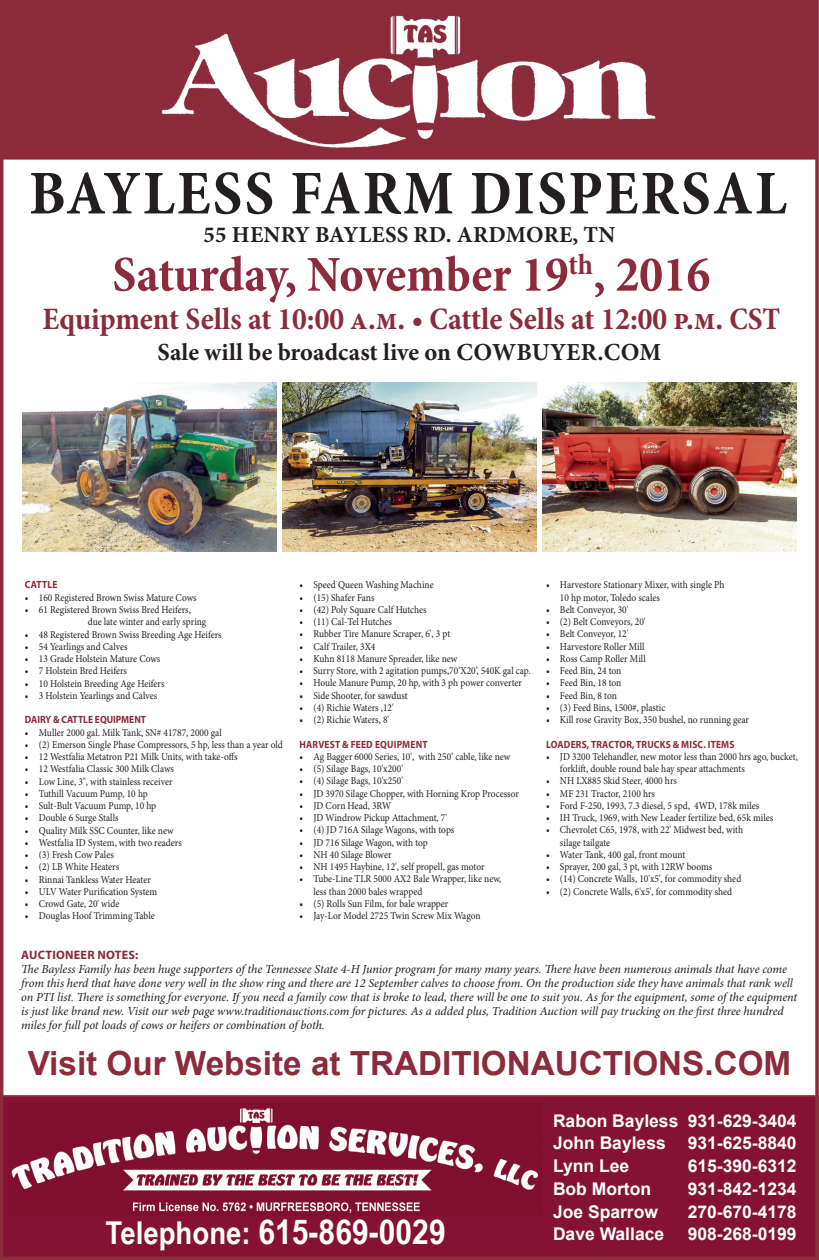
<style>
.page{position:relative;width:819px;height:1260px;background:#fff}
.page>*{position:absolute;margin:0;border:0;box-sizing:border-box;transform-origin:0 0}
.t1{font:700 condensed 63px "Minion Pro";letter-spacing:.035em;color:#231f20}
.t2{font:700 condensed 50.75px "Minion Pro";color:#8b2b3b}
.t3{font:700 34.3px "Arial Narrow";color:#fff;scale:1.07 1}
.t4{font:700 33.25px "Arial";color:#8b2b3b}
.t5{font:700 condensed 31.5px "Minion Pro";color:#8b2b3b}
.t6{font:700 24.5px "Minion Pro";letter-spacing:.005em;color:#231f20}
.t7{font:700 22.93px "Minion Pro";letter-spacing:.01em;color:#231f20}
.t8{font:700 17.5px/22.8px "Arial";color:#fff}
.t9{font:italic 12.25px/14px "Minion Pro";letter-spacing:-.01em;color:#231f20}
.t10{font:700 12.25px "Myriad Pro";letter-spacing:.02em;color:#8b2b3b}
.t11{font:10.5px/12.2px "Minion Pro";color:#231f20;scale:.9 1}
.t12{font:700 10.5px "Myriad Pro";letter-spacing:.02em;color:#8b2b3b;scale:.9 1}
.t13{font:700 10.5px "Myriad Pro";color:#8b2b3b;scale:.9 1}
.s1{font-size:31.5px}
</style>
<div class="page">
<div style="left:1px;top:1096px;width:817px;height:163px;background:#851134"></div>
<div style="left:5px;top:5px;width:809px;height:155px;background:#8b2b3b"></div>
<div style="left:0;top:0;width:819px;height:1260px;border:4px solid #8b2b3b"></div>
<img style="left:160px;top:12px;width:499px;height:136px">
<img style="left:11px;top:1108px;width:528px;height:105px">
<img style="left:22px;top:382px;width:254px;height:169px">
<img style="left:282px;top:382px;width:254px;height:169px">
<img style="left:542px;top:382px;width:254px;height:169px">
<h1 class="t1" style="left:29px;top:150px;width:759px">BAYLESS FARM DISPERSAL</h1>
<h2 class="t2" style="left:112px;top:239px;width:599px">Saturday, November 19<sup>th</sup>, 2016</h2>
<h3 class="t5" style="left:42px;top:297px;width:739px">Equipment Sells at 10:00 a.m. • Cattle Sells at 12:00 p.m. CST</h3>
<h3 class="t7" style="left:204px;top:219px;width:413px">55 HENRY BAYLESS RD. ARDMORE, TN</h3>
<h3 class="t6" style="left:158px;top:335px;width:505px">Sale will be broadcast live on COWBUYER.COM</h3>
<p class="t12" style="left:25px;top:578px;width:38px">CATTLE</p>
<p class="t11" style="left:25px;top:591px;width:192px">• 160 Registered Brown Swiss Mature Cows</p>
<p class="t11" style="left:88px;top:604px;width:133px;text-indent:-63px">• 61 Registered Brown Swiss Bred Heifers, due late winter and early spring</p>
<p class="t11" style="left:25px;top:628px;width:220px">• 48 Registered Brown Swiss Breeding Age Heifers</p>
<p class="t11" style="left:25px;top:640px;width:116px">• 54 Yearlings and Calves</p>
<p class="t11" style="left:25px;top:653px;width:152px">• 13 Grade Holstein Mature Cows</p>
<p class="t11" style="left:25px;top:665px;width:115px">• 7 Holstein Bred Heifers</p>
<p class="t11" style="left:25px;top:677px;width:157px">• 10 Holstein Breeding Age Heifers</p>
<p class="t11" style="left:25px;top:689px;width:149px">• 3 Holstein Yearlings and Calves</p>
<p class="t13" style="left:25px;top:713px;width:136px">DAIRY &amp; CATTLE EQUIPMENT</p>
<p class="t11" style="left:25px;top:726px;width:220px">• Muller 2000 gal. Milk Tank, SN# 41787, 2000 gal</p>
<p class="t11" style="left:25px;top:738px;width:288px">• (2) Emerson Single Phase Compressors, 5 hp, less than a year old</p>
<p class="t11" style="left:25px;top:751px;width:238px">• 12 Westfalia Metatron P21 Milk Units, with take-offs</p>
<p class="t11" style="left:25px;top:763px;width:167px">• 12 Westfalia Classic 300 Milk Claws</p>
<p class="t11" style="left:25px;top:775px;width:166px">• Low Line, 3", with stainless receiver</p>
<p class="t11" style="left:25px;top:787px;width:138px">• Tuthill Vacuum Pump, 10 hp</p>
<p class="t11" style="left:25px;top:800px;width:148px">• Sult-Bult Vacuum Pump, 10 hp</p>
<p class="t11" style="left:25px;top:812px;width:106px">• Double 6 Surge Stalls</p>
<p class="t11" style="left:25px;top:824px;width:167px">• Quality Milk SSC Counter, like new</p>
<p class="t11" style="left:25px;top:836px;width:176px">• Westfalia ID System, with two readers</p>
<p class="t11" style="left:25px;top:849px;width:100px">• (3) Fresh Cow Pales</p>
<p class="t11" style="left:25px;top:861px;width:106px">• (2) LB White Heaters</p>
<p class="t11" style="left:25px;top:873px;width:142px">• Rinnai Tankless Water Heater</p>
<p class="t11" style="left:25px;top:885px;width:149px">• ULV Water Purification System</p>
<p class="t11" style="left:25px;top:898px;width:107px">• Crowd Gate, 20' wide</p>
<p class="t11" style="left:25px;top:910px;width:146px">• Douglas Hoof Trimming Table</p>
<p class="t11" style="left:299px;top:579px;width:151px">• Speed Queen Washing Machine</p>
<p class="t11" style="left:299px;top:591px;width:85px">• (15) Shafer Fans</p>
<p class="t11" style="left:299px;top:603px;width:143px">• (42) Poly Square Calf Hutches</p>
<p class="t11" style="left:299px;top:616px;width:104px">• (11) Cal-Tel Hutches</p>
<p class="t11" style="left:299px;top:628px;width:169px">• Rubber Tire Manure Scraper, 6', 3 pt</p>
<p class="t11" style="left:299px;top:640px;width:86px">• Calf Trailer, 3X4</p>
<p class="t11" style="left:299px;top:652px;width:177px">• Kuhn 8118 Manure Spreader, like new</p>
<p class="t11" style="left:299px;top:665px;width:259px">• Surry Store, with 2 agitation pumps,70’X20’, 540K gal cap.</p>
<p class="t11" style="left:299px;top:677px;width:249px">• Houle Manure Pump, 20 hp, with 3 ph power converter</p>
<p class="t11" style="left:299px;top:689px;width:122px">• Side Shooter, for sawdust</p>
<p class="t11" style="left:299px;top:701px;width:106px">• (4) Richie Waters ,12'</p>
<p class="t11" style="left:299px;top:714px;width:101px">• (2) Richie Waters, 8'</p>
<p class="t12" style="left:300px;top:737px;width:144px">HARVEST &amp; FEED EQUIPMENT</p>
<p class="t11" style="left:299px;top:750px;width:236px">• Ag Bagger 6000 Series, 10', with 250’ cable, like new</p>
<p class="t11" style="left:299px;top:763px;width:117px">• (5) Silage Bags, 10'x200'</p>
<p class="t11" style="left:299px;top:775px;width:117px">• (4) Silage Bags, 10'x250'</p>
<p class="t11" style="left:299px;top:787px;width:245px">• JD 3970 Silage Chopper, with Horning Krop Processor</p>
<p class="t11" style="left:299px;top:799px;width:103px">• JD Corn Head, 3RW</p>
<p class="t11" style="left:299px;top:812px;width:166px">• JD Windrow Pickup Attachment, 7'</p>
<p class="t11" style="left:299px;top:824px;width:174px">• (4) JD 716A Silage Wagons, with tops</p>
<p class="t11" style="left:299px;top:836px;width:144px">• JD 716 Silage Wagon, with top</p>
<p class="t11" style="left:299px;top:848px;width:104px">• NH 40 Silage Blower</p>
<p class="t11" style="left:299px;top:861px;width:207px">• NH 1495 Haybine, 12', self propell, gas motor</p>
<p class="t11" style="left:313px;top:873px;width:210px;text-indent:-14px">• Tube-Line TLR 5000 AX2 Bale Wrapper, like new, less than 2000 bales wrapped</p>
<p class="t11" style="left:299px;top:897px;width:167px">• (5) Rolls Sun Film, for bale wrapper</p>
<p class="t11" style="left:299px;top:910px;width:203px">• Jay-Lor Model 2725 Twin Screw Mix Wagon</p>
<p class="t11" style="left:560px;top:579px;width:184px;text-indent:-14px">• Harvestore Stationary Mixer, with single Ph<br>10 hp motor, Toledo scales</p>
<p class="t11" style="left:546px;top:603px;width:93px">• Belt Conveyor, 30'</p>
<p class="t11" style="left:546px;top:616px;width:112px">• (2) Belt Conveyors, 20'</p>
<p class="t11" style="left:546px;top:628px;width:93px">• Belt Conveyor, 12'</p>
<p class="t11" style="left:546px;top:640px;width:111px">• Harvestore Roller Mill</p>
<p class="t11" style="left:546px;top:652px;width:112px">• Ross Camp Roller Mill</p>
<p class="t11" style="left:546px;top:665px;width:85px">• Feed Bin, 24 ton</p>
<p class="t11" style="left:546px;top:677px;width:85px">• Feed Bin, 18 ton</p>
<p class="t11" style="left:546px;top:689px;width:80px">• Feed Bin, 8 ton</p>
<p class="t11" style="left:546px;top:701px;width:134px">• (3) Feed Bins, 1500#, plastic</p>
<p class="t11" style="left:546px;top:714px;width:227px">• Kill rose Gravity Box, 350 bushel, no running gear</p>
<p class="t12" style="left:546px;top:737px;width:211px">LOADERS, TRACTOR, TRUCKS &amp; MISC. ITEMS</p>
<p class="t11" style="left:560px;top:750px;width:266px;text-indent:-14px">• JD 3200 Telehandler, new motor less than 2000 hrs ago, bucket, forklift, double round bale hay spear attachments</p>
<p class="t11" style="left:546px;top:775px;width:147px">• NH LX885 Skid Steer, 4000 hrs</p>
<p class="t11" style="left:546px;top:787px;width:123px">• MF 231 Tractor, 2100 hrs</p>
<p class="t11" style="left:546px;top:799px;width:239px">• Ford F-250, 1993, 7.3 diesel, 5 spd, 4WD, 178k miles</p>
<p class="t11" style="left:546px;top:812px;width:254px">• IH Truck, 1969, with New Leader fertilize bed, 65k miles</p>
<p class="t11" style="left:560px;top:824px;width:205px;text-indent:-14px">• Chevrolet C65, 1978, with 22' Midwest bed, with silage tailgate</p>
<p class="t11" style="left:546px;top:848px;width:156px">• Water Tank, 400 gal, front mount</p>
<p class="t11" style="left:546px;top:861px;width:186px">• Sprayer, 200 gal, 3 pt, with 12RW booms</p>
<p class="t11" style="left:546px;top:873px;width:219px">• (14) Concrete Walls, 10'x5', for commodity shed</p>
<p class="t11" style="left:546px;top:885px;width:209px">• (2) Concrete Walls, 6'x5', for commodity shed</p>
<p class="t10" style="left:21px;top:947px;width:119px">AUCTIONEER NOTES:</p>
<p class="t9" style="left:21px;top:963px;width:778px">The Bayless Family has been huge supporters of the Tennessee State 4-H Junior program for many many years. There have been numerous animals that have come from this herd that have done very well in the show ring and there are 12 September calves to choose from. On the production side they have animals that rank well on PTI list. There is something for everyone. If you need a family cow that is broke to lead, there will be one to suit you. As for the equipment, some of the equipment is just like brand new. Visit our web page www.traditionauctions.com for pictures. As a added plus, Tradition Auction will pay trucking on the first three hundred miles for full pot loads of cows or heifers or combination of both.</p>
<h3 class="t4" style="left:28px;top:1041px;width:765px">Visit Our Website at TRADITIONAUCTIONS.COM</h3>
<h3 class="t3" style="left:106px;top:1206px;width:319px"><span class="s1">Telephone:</span> 615-869-0029</h3>
<h3 class="t8" style="left:553px;top:1110px;width:245px">Rabon Bayless 931-629-3404<br>John Bayless</h3>
<h3 class="t8" style="left:688px;top:1132px;width:110px">931-625-8840</h3>
<h3 class="t8" style="left:553px;top:1155px;width:78px">Lynn Lee</h3>
<h3 class="t8" style="left:688px;top:1155px;width:110px">615-390-6312</h3>
<h3 class="t8" style="left:553px;top:1178px;width:100px">Bob Morton</h3>
<h3 class="t8" style="left:688px;top:1178px;width:110px">931-842-1234</h3>
<h3 class="t8" style="left:553px;top:1201px;width:107px">Joe Sparrow</h3>
<h3 class="t8" style="left:688px;top:1201px;width:110px">270-670-4178</h3>
<h3 class="t8" style="left:553px;top:1223px;width:113px">Dave Wallace</h3>
<h3 class="t8" style="left:688px;top:1223px;width:110px">908-268-0199</h3>
</div>
